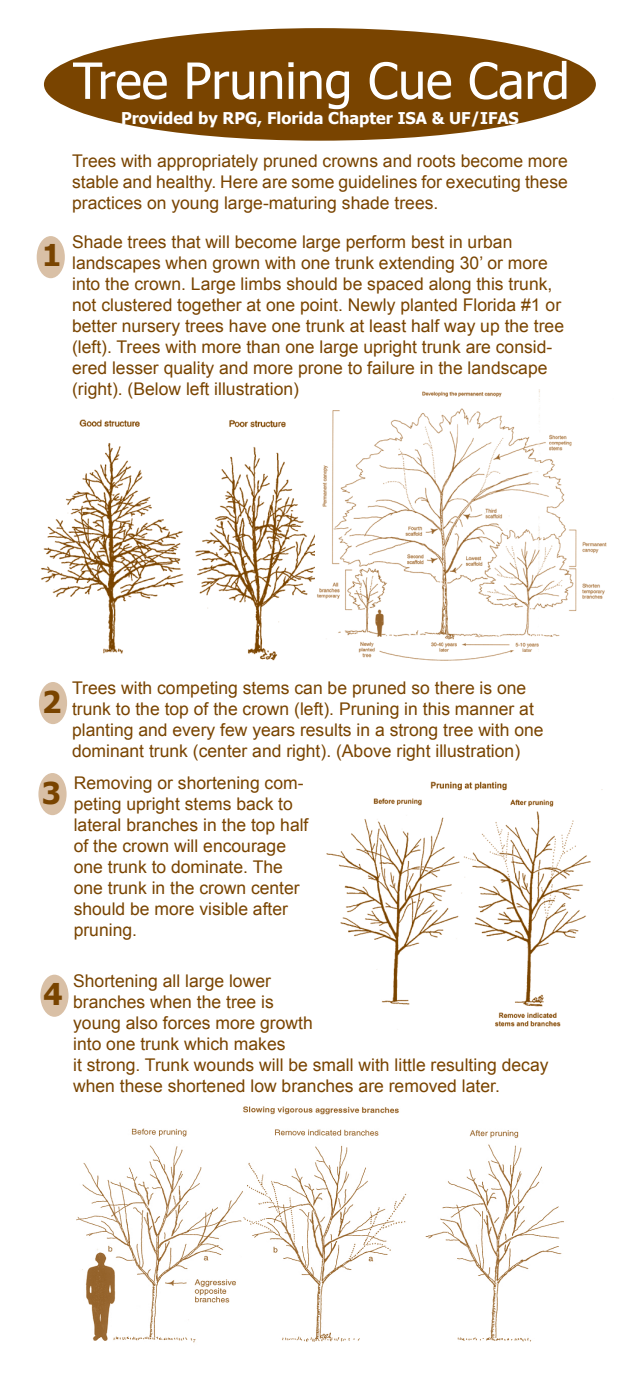
<style>
.page{position:relative;width:640px;height:1373px;background:#fff}
.page>*{position:absolute;margin:0;border:0;box-sizing:border-box;transform-origin:0 0}
.t1{font:50px "Tahoma";color:#fff}
.t2{font:700 30px "Tahoma";color:#794400}
.t3{font:17.5px/21px "Arial";color:#794400}
.t4{font:700 16.25px "Tahoma";color:#fff}
</style>
<div class="page">
<div style="left:44px;top:28px;width:551px;height:113px;background:#794400;border-radius:50%"></div>
<div style="left:37px;top:236px;width:28px;height:42px;background:#d9c0a6;border-radius:50%"></div>
<div style="left:39px;top:682px;width:28px;height:42px;background:#d9c0a6;border-radius:50%"></div>
<div style="left:38px;top:773px;width:29px;height:42px;background:#d9c0a6;border-radius:50%"></div>
<div style="left:40px;top:974px;width:28px;height:42px;background:#d9c0a6;border-radius:50%"></div>
<img style="left:41px;top:419px;width:274px;height:242px">
<img style="left:317px;top:389px;width:290px;height:272px">
<img style="left:326px;top:781px;width:277px;height:246px">
<img style="left:76px;top:1106px;width:488px;height:237px">
<h2 class="t2" style="left:42px;top:233px;width:21px">1</h2>
<h1 class="t1" style="left:73px;top:47px;width:498px">Tree Pruning Cue Card</h1>
<p class="t4" style="left:121px;top:106px;width:399px">Provided by RPG, Florida Chapter ISA &amp; UF/IFAS</p>
<p class="t3" style="left:72px;top:151px;width:496px;text-align:justify">Trees with appropriately pruned crowns and roots become more stable and healthy. Here are some guidelines for executing these practices on young large-maturing shade trees.</p>
<p class="t3" style="left:72px;top:232px;width:493px">Shade trees that will become large perform best in urban landscapes when grown with one trunk extending 30’ or more into the crown. Large limbs should be spaced along this trunk, not clustered together at one point. Newly planted Florida #1 or better nursery trees have one trunk at least half way up the tree (left). Trees with more than one large upright trunk are consid&shy;ered lesser quality and more prone to failure in the landscape (right). (Below left illustration)</p>
<h2 class="t2" style="left:42px;top:681px;width:21px">2</h2>
<h2 class="t2" style="left:42px;top:772px;width:21px">3</h2>
<p class="t3" style="left:72px;top:678px;width:472px">Trees with competing stems can be pruned so there is one trunk to the top of the crown (left). Pruning in this manner at planting and every few years results in a strong tree with one dominant trunk (center and right). (Above right illustration)</p>
<p class="t3" style="left:74px;top:772px;width:236px">Removing or shortening com&shy;peting upright stems back to lateral branches in the top half of the crown will encourage one trunk to dominate. The one trunk in the crown center should be more visible after pruning.</p>
<h2 class="t2" style="left:44px;top:973px;width:21px">4</h2>
<p class="t3" style="left:73px;top:970px;width:476px">Shortening all large lower<br>branches when the tree is<br>young also forces more growth<br>into one trunk which makes<br>it strong. Trunk wounds will be small with little resulting decay when these shortened low branches are removed later.</p>
</div>
